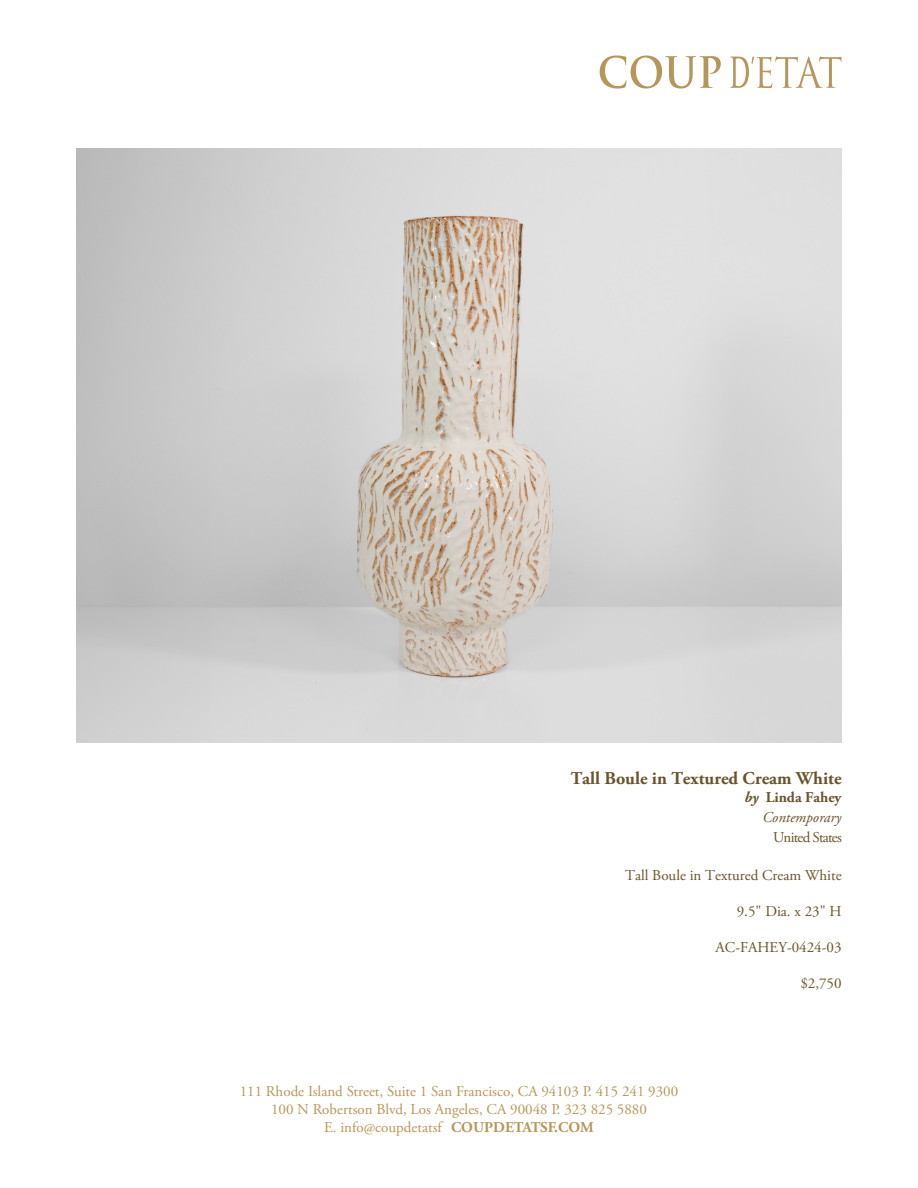
<style>
.page{position:relative;width:918px;height:1188px;background:#fff}
.page>*{position:absolute;margin:0;border:0;box-sizing:border-box;transform-origin:0 0}
.t1{font:700 18px "Adobe Garamond Pro";color:#685429}
.t2{font:15px/18px "Adobe Garamond Pro";color:#b69759;text-align:center}
.t3{font:15px "Adobe Garamond Pro";color:#685429}
.t4{font:italic 15px/20.4px "Adobe Garamond Pro";color:#685429;text-align:right}
.t5{font:15px "Adobe Garamond Pro";letter-spacing:-.055em;color:#685429}
.s1{font-weight:700}
.s2{font-weight:700;font-style:normal}
</style>
<div class="page">
<svg style="left:600px;top:56px;width:121px;height:33px"></svg>
<svg style="left:730px;top:56px;width:112px;height:32px"></svg>
<img style="left:77px;top:149px;width:765px;height:594px">
<p class="t1" style="left:571px;top:768px;width:273px">Tall Boule in Textured Cream White</p>
<p class="t4" style="left:745px;top:787px;width:99px"><span class="s1">by</span> <span class="s2">Linda Fahey<br></span>Contemporary</p>
<p class="t5" style="left:773px;top:829px;width:70px">United States</p>
<p class="t3" style="left:625px;top:867px;width:218px">Tall Boule in Textured Cream White</p>
<p class="t3" style="left:737px;top:903px;width:106px">9.5" Dia. x 23" H</p>
<p class="t3" style="left:716px;top:939px;width:128px">AC-FAHEY-0424-03</p>
<p class="t3" style="left:800px;top:975px;width:43px">$2,750</p>
<p class="t2" style="left:240px;top:1083px;width:440px">111 Rhode Island Street, Suite 1 San Francisco, CA 94103 P. 415 241 9300<br>100 N Robertson Blvd, Los Angeles, CA 90048 P. 323 825 5880<br>E. info@coupdetatsf <span class="s1">COUPDETATSF.COM</span></p>
</div>
